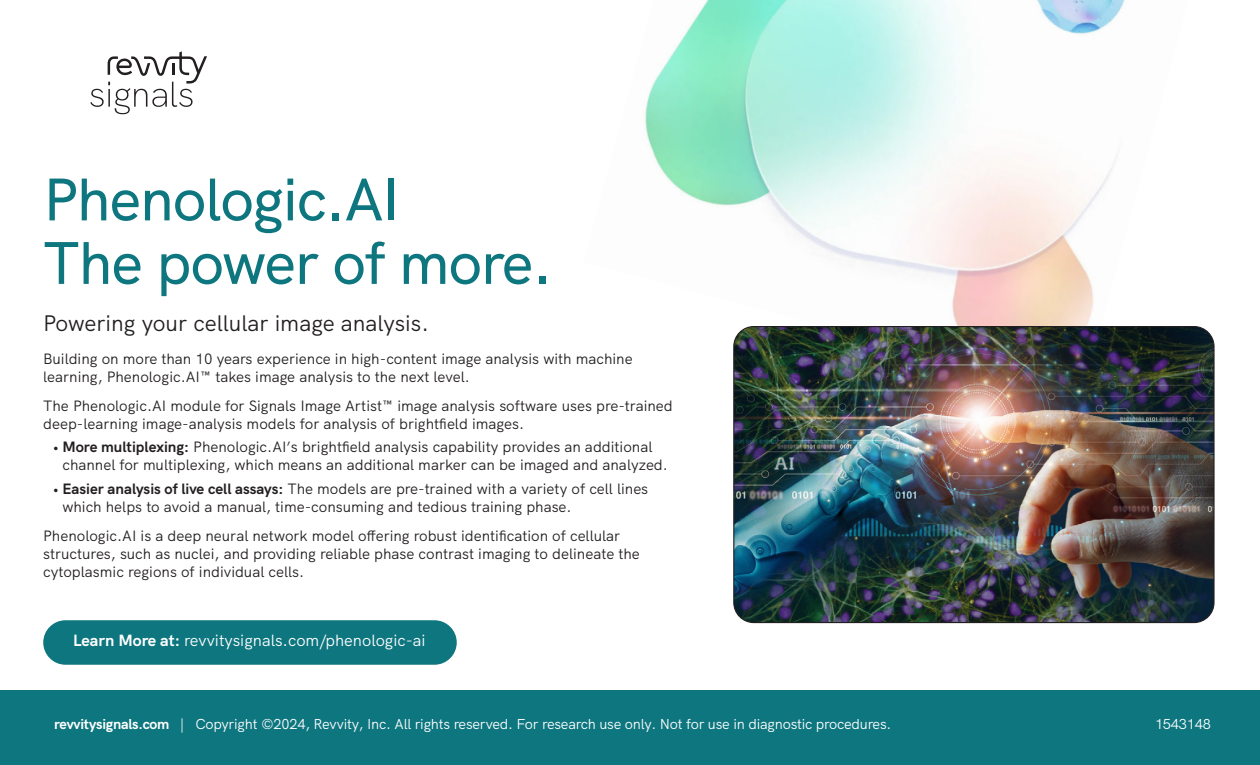
<style>
.page{position:relative;width:1260px;height:765px;background:#fff}
.page>*{position:absolute;margin:0;border:0;box-sizing:border-box;transform-origin:0 0}
.t1{font:500 60px "HK Grotesk";letter-spacing:-.02em;color:#0e767f}
.t2{font:22.5px "HK Grotesk";color:#231f20}
.t3{font:16.25px "HK Grotesk";color:#fff}
.t4{font:15px/18px "HK Grotesk";color:#231f20}
.t5{font:14.38px "HK Grotesk";letter-spacing:-.015em;color:#fff}
.s1{font-weight:700}
</style>
<div class="page">
<img style="left:645px;top:0;width:480px;height:342px">
<svg style="left:90px;top:51px;width:117px;height:63px"></svg>
<div style="left:0;top:690px;width:1260px;height:75px;background:#0e767f"></div>
<img style="left:734px;top:327px;width:479px;height:296px">
<div style="left:733px;top:326px;width:482px;height:297px;border:1px solid #231f20;border-radius:20px"></div>
<div style="left:43px;top:620px;width:414px;height:45px;background:#0e767f;border-radius:22px"></div>
<p class="t1" style="left:43px;top:153px;width:359px">Phenologic.AI</p>
<p class="t1" style="left:43px;top:216px;width:510px">The power of more.</p>
<p class="t2" style="left:43px;top:306px;width:387px">Powering your cellular image analysis.</p>
<p class="t4" style="left:43px;top:348px;width:591px">Building on more than 10 years experience in high-content image analysis with machine learning, Phenologic.AI™ takes image analysis to the next level.</p>
<p class="t4" style="left:43px;top:396px;width:631px">The Phenologic.AI module for Signals Image Artist™️ image analysis software uses pre-trained deep-learning image-analysis models for analysis of brightfield images.</p>
<p class="t4" style="left:62px;top:437px;width:607px;text-indent:-9px"><span class="s1">• More multiplexing:</span> Phenologic.AI’s brightfield analysis capability provides an additional channel for multiplexing, which means an additional marker can be imaged and analyzed.</p>
<p class="t4" style="left:62px;top:478px;width:587px;text-indent:-9px"><span class="s1">• Easier analysis of live cell assays:</span> The models are pre-trained with a variety of cell lines which helps to avoid a manual, time-consuming and tedious training phase.</p>
<p class="t4" style="left:43px;top:526px;width:598px">Phenologic.AI is a deep neural network model offering robust identification of cellular structures, such as nuclei, and providing reliable phase contrast imaging to delineate the cytoplasmic regions of individual cells.</p>
<p class="t3" style="left:73px;top:628px;width:354px"><span class="s1">Learn More at:</span> revvitysignals.com/phenologic-ai</p>
<p class="t5" style="left:54px;top:713px;width:839px"><span class="s1">revvitysignals.com</span> | Copyright ©2024, Revvity, Inc. All rights reserved. For research use only. Not for use in diagnostic procedures.</p>
<p class="t5" style="left:1155px;top:713px;width:57px">1543148</p>
</div>
